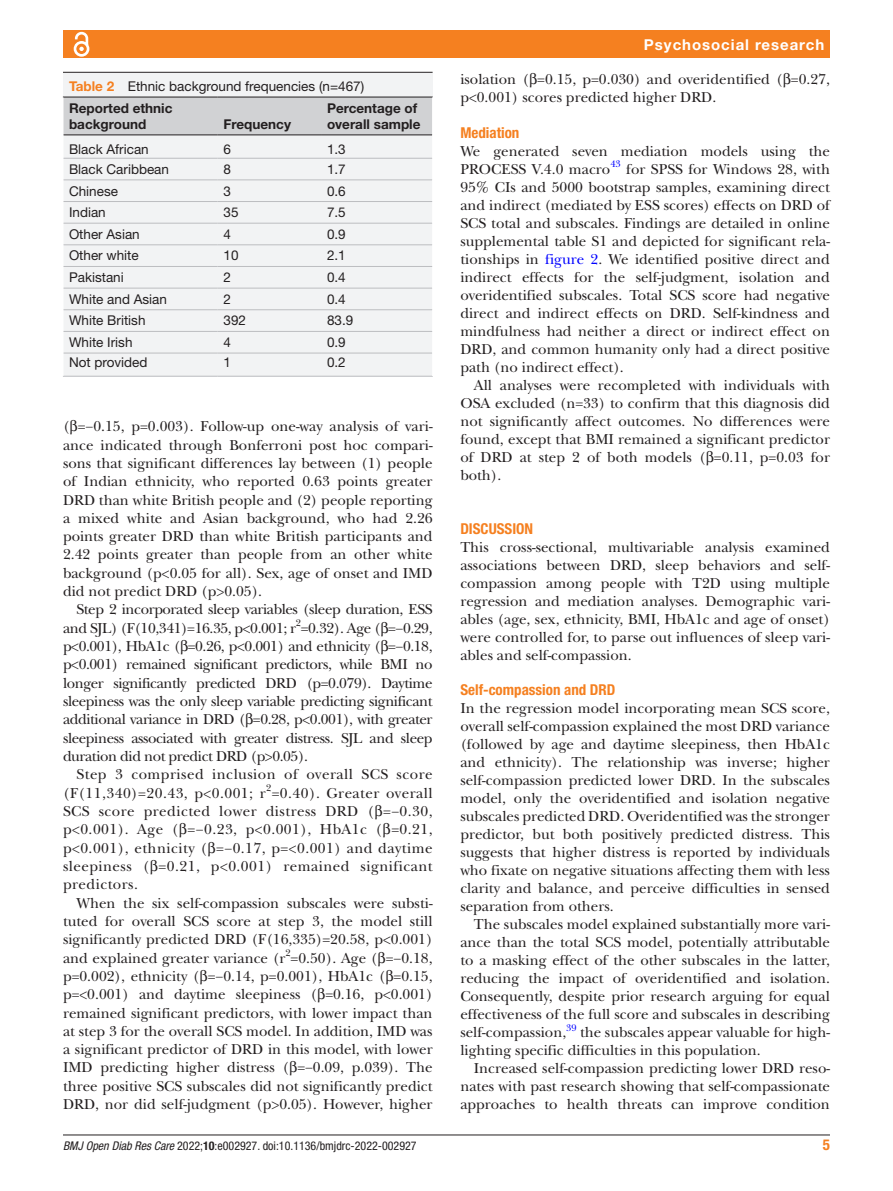
<style>
.page{position:relative;width:893px;height:1191px;background:#fff}
.page>*{position:absolute;margin:0;border:0;box-sizing:border-box;transform-origin:0 0}
.t1{font:15px/18px "New Baskerville";color:#231f20;text-align:justify}
.t2{font:700 condensed 15px "Helvetica Neue LT Std";color:#f58020}
.t3{font:700 15px "Helvetica Neue LT Std";letter-spacing:.065em;color:#fff}
.t4{font:13.5px/22px "Helvetica Neue LT Std";color:#231f20}
.t5{font:700 13.5px/16.2px "Helvetica Neue LT Std";color:#231f20}
.t6{font:condensed 12px "Helvetica Neue LT Std";color:#231f20}
.t7{font:9.9px "New Baskerville";color:#00f}
.s1{font-weight:700;color:#f58020}
.s2{font-weight:700}
.s3{color:#00f}
.s4{font-style:italic}
</style>
<div class="page">
<hr style="left:63px;top:1134px;width:767px;height:1px;background:#231f20">
<div style="left:63px;top:31px;width:767px;height:27px;background:#f58020"></div>
<svg style="left:73px;top:31px;width:17px;height:26px"></svg>
<div style="left:63px;top:73px;width:370px;height:303px;background:#f2f3f4"></div>
<hr style="left:63px;top:72px;width:370px;height:1px;background:#231f20">
<hr style="left:63px;top:376px;width:154px;height:1px;background:#bcbdc0">
<hr style="left:218px;top:376px;width:103px;height:1px;background:#bcbdc0">
<hr style="left:321px;top:376px;width:112px;height:1px;background:#bcbdc0">
<svg style="left:63px;top:97px;width:370px;height:279px"></svg>
<p class="t4" style="left:69px;top:75px;width:297px"><span class="s1">Table 2</span> Ethnic background frequencies (n=467)<br><span class="s2">Reported ethnic</span></p>
<p class="t5" style="left:69px;top:116px;width:79px">background</p>
<p class="t5" style="left:223px;top:116px;width:69px">Frequency</p>
<p class="t5" style="left:327px;top:99px;width:95px">Percentage of overall sample</p>
<p class="t4" style="left:69px;top:138px;width:81px">Black African</p>
<p class="t4" style="left:223px;top:138px;width:9px">6</p>
<p class="t4" style="left:327px;top:138px;width:20px">1.3</p>
<p class="t4" style="left:69px;top:158px;width:102px">Black Caribbean</p>
<p class="t4" style="left:223px;top:158px;width:9px">8</p>
<p class="t4" style="left:327px;top:158px;width:20px">1.7</p>
<p class="t4" style="left:69px;top:179px;width:51px">Chinese</p>
<p class="t4" style="left:223px;top:179px;width:9px">3</p>
<p class="t4" style="left:327px;top:179px;width:20px">0.6</p>
<p class="t4" style="left:69px;top:201px;width:38px">Indian</p>
<p class="t4" style="left:223px;top:201px;width:17px">35</p>
<p class="t4" style="left:327px;top:201px;width:20px">7.5</p>
<p class="t4" style="left:69px;top:223px;width:72px">Other Asian</p>
<p class="t4" style="left:223px;top:223px;width:9px">4</p>
<p class="t4" style="left:327px;top:223px;width:20px">0.9</p>
<p class="t4" style="left:69px;top:244px;width:71px">Other white</p>
<p class="t4" style="left:223px;top:244px;width:17px">10</p>
<p class="t4" style="left:327px;top:244px;width:20px">2.1</p>
<p class="t4" style="left:69px;top:266px;width:56px">Pakistani</p>
<p class="t4" style="left:223px;top:266px;width:9px">2</p>
<p class="t4" style="left:327px;top:266px;width:20px">0.4</p>
<p class="t4" style="left:69px;top:288px;width:100px">White and Asian</p>
<p class="t4" style="left:223px;top:288px;width:9px">2</p>
<p class="t4" style="left:327px;top:288px;width:20px">0.4</p>
<p class="t4" style="left:69px;top:309px;width:78px">White British</p>
<p class="t4" style="left:223px;top:309px;width:24px">392</p>
<p class="t4" style="left:327px;top:309px;width:28px">83.9</p>
<p class="t4" style="left:69px;top:331px;width:65px">White Irish</p>
<p class="t4" style="left:223px;top:331px;width:9px">4</p>
<p class="t4" style="left:327px;top:331px;width:20px">0.9</p>
<p class="t4" style="left:69px;top:351px;width:80px">Not provided</p>
<p class="t4" style="left:223px;top:351px;width:9px">1</p>
<p class="t4" style="left:327px;top:351px;width:20px">0.2</p>
<p class="t1" style="left:63px;top:417px;width:371px">( =−0.15, p=0.003). Follow-up one-way analysis of vari&shy;ance indicated through Bonferroni post hoc compari&shy;sons that significant differences lay between (1) people of Indian ethnicity, who reported 0.63 points greater DRD than white British people and (2) people reporting a mixed white and Asian background, who had 2.26 points greater DRD than white British participants and 2.42 points greater than people from an other white background (p&lt;0.05 for all). Sex, age of onset and IMD did not predict DRD (p&gt;0.05).</p>
<p class="t1" style="left:63px;top:600px;width:371px;text-indent:14px">Step 2 incorporated sleep variables (sleep duration, ESS and SJL) (F(10,341)=16.35, p&lt;0.001; r<sup>2</sup>=0.32). Age ( =−0.29, p&lt;0.001), HbA1c ( =0.26, p&lt;0.001) and ethnicity ( =−0.18, p&lt;0.001) remained significant predictors, while BMI no longer significantly predicted DRD (p=0.079). Daytime sleepiness was the only sleep variable predicting significant additional variance in DRD ( =0.28, p&lt;0.001), with greater sleepiness associated with greater distress. SJL and sleep duration did not predict DRD (p&gt;0.05).</p>
<p class="t1" style="left:63px;top:765px;width:371px;text-indent:14px">Step 3 comprised inclusion of overall SCS score (F(11,340)=20.43, p&lt;0.001; r<sup>2</sup>=0.40). Greater overall SCS score predicted lower distress DRD ( =−0.30, p&lt;0.001). Age ( =−0.23, p&lt;0.001), HbA1c ( =0.21, p&lt;0.001), ethnicity ( =−0.17, p=&lt;0.001) and daytime sleepiness ( =0.21, p&lt;0.001) remained significant predictors.</p>
<p class="t1" style="left:63px;top:893px;width:371px;text-indent:14px">When the six self-compassion subscales were substi&shy;tuted for overall SCS score at step 3, the model still significantly predicted DRD (F(16,335)=20.58, p&lt;0.001) and explained greater variance (r<sup>2</sup>=0.50). Age ( =−0.18, p=0.002), ethnicity ( =−0.14, p=0.001), HbA1c ( =0.15, p=&lt;0.001) and daytime sleepiness ( =0.16, p&lt;0.001) remained significant predictors, with lower impact than at step 3 for the overall SCS model. In addition, IMD was a significant predictor of DRD in this model, with lower IMD predicting higher distress ( =−0.09, p.039). The three positive SCS subscales did not significantly predict DRD, nor did self-judgment (p&gt;0.05). However, higher</p>
<p class="t3" style="left:644px;top:35px;width:182px">Psychosocial research</p>
<p class="t1" style="left:460px;top:71px;width:371px">isolation ( =0.15, p=0.030) and overidentified ( =0.27, p&lt;0.001) scores predicted higher DRD.</p>
<p class="t2" style="left:460px;top:124px;width:61px">Mediation</p>
<p class="t1" style="left:460px;top:142px;width:371px">We generated seven mediation models using the PROCESS V.4.0 macro<sup>43</sup> for SPSS for Windows 28, with 95% CIs and 5000 bootstrap samples, examining direct and indirect (mediated by ESS scores) effects on DRD of SCS total and subscales. Findings are detailed in online supplemental table S1 and depicted for significant rela&shy;tionships in <span class="s3">figure 2</span>. We identified positive direct and indirect effects for the self-judgment, isolation and overidentified subscales. Total SCS score had negative direct and indirect effects on DRD. Self-kindness and mindfulness had neither a direct or indirect effect on DRD, and common humanity only had a direct positive path (no indirect effect).</p>
<p class="t1" style="left:460px;top:376px;width:371px;text-indent:13px">All analyses were recompleted with individuals with OSA excluded (n=33) to confirm that this diagnosis did not significantly affect outcomes. No differences were found, except that BMI remained a significant predictor of DRD at step 2 of both models ( =0.11, p=0.03 for both).</p>
<p class="t2" style="left:460px;top:519px;width:74px">DISCUSSION</p>
<p class="t1" style="left:460px;top:538px;width:371px">This cross-sectional, multivariable analysis examined associations between DRD, sleep behaviors and self&shy;compassion among people with T2D using multiple regression and mediation analyses. Demographic vari&shy;ables (age, sex, ethnicity, BMI, HbA1c and age of onset) were controlled for, to parse out influences of sleep vari&shy;ables and self-compassion.</p>
<p class="t2" style="left:460px;top:681px;width:157px">Self-compassion and DRD</p>
<p class="t1" style="left:460px;top:699px;width:371px">In the regression model incorporating mean SCS score, overall self-compassion explained the most DRD variance (followed by age and daytime sleepiness, then HbA1c and ethnicity). The relationship was inverse; higher self-compassion predicted lower DRD. In the subscales model, only the overidentified and isolation negative subscales predicted DRD. Overidentified was the stronger predictor, but both positively predicted distress. This suggests that higher distress is reported by individuals who fixate on negative situations affecting them with less clarity and balance, and perceive difficulties in sensed separation from others.</p>
<p class="t1" style="left:460px;top:915px;width:371px;text-indent:13px">The subscales model explained substantially more vari&shy;ance than the total SCS model, potentially attributable to a masking effect of the other subscales in the latter, reducing the impact of overidentified and isolation.<br>Consequently, despite prior research arguing for equal effectiveness of the full score and subscales in describing self-compassion,</p>
<p class="t7" style="left:566px;top:1021px;width:12px">39</p>
<p class="t1" style="left:460px;top:1023px;width:371px;text-indent:120px">the subscales appear valuable for high&shy;lighting specific difficulties in this population.</p>
<p class="t1" style="left:460px;top:1059px;width:371px;text-indent:14px">Increased self-compassion predicting lower DRD reso&shy;nates with past research showing that self-compassionate approaches to health threats can improve condition</p>
<p class="t6" style="left:63px;top:1138px;width:355px"><span class="s4">BMJ Open Diab Res Care</span> 2022;<span class="s2">10</span>:e002927. doi:10.1136/bmjdrc-2022-002927</p>
<p class="t2" style="left:823px;top:1135px;width:9px">5</p>
</div>
